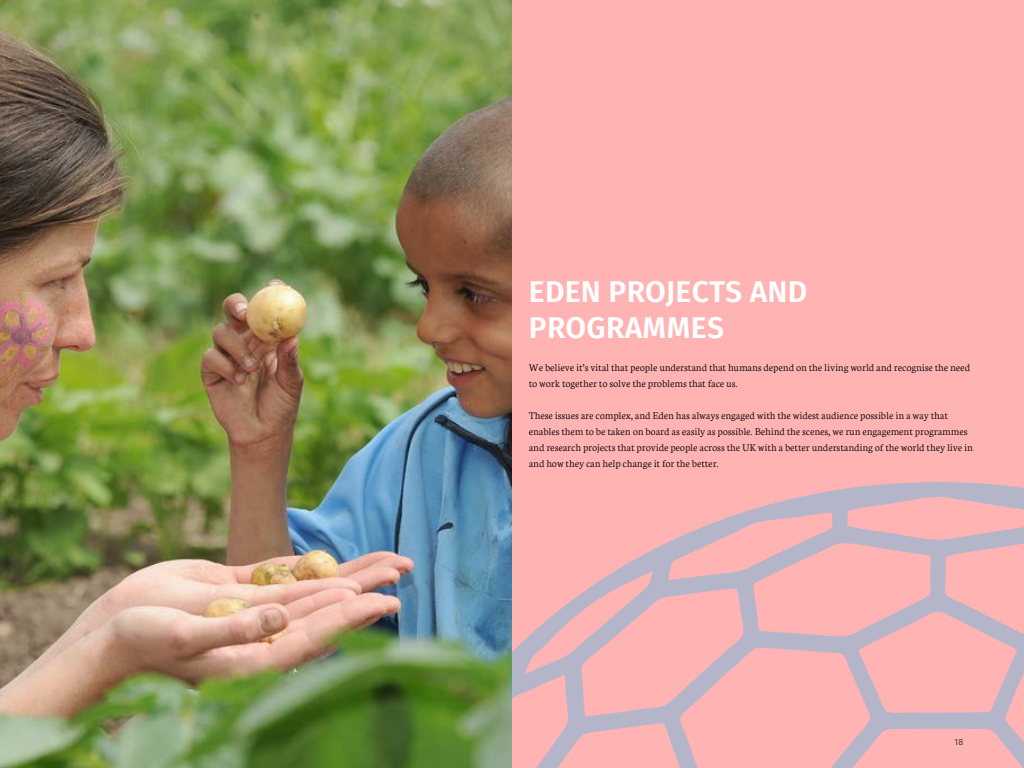
<style>
.page{position:relative;width:1024px;height:768px;background:#fff}
.page>*{position:absolute;margin:0;border:0;box-sizing:border-box;transform-origin:0 0}
.t1{font:600 30px/36px "Fira Sans";letter-spacing:.01em;color:#fff}
.t2{font:300 11px/16px "Neuton";color:#000}
.t3{font:300 9px "Fira Sans";color:#000}
</style>
<div class="page">
<img style="left:0;top:0;width:512px;height:768px">
<div style="left:512px;top:0;width:512px;height:768px;background:#ffb3b3"></div>
<svg style="left:512px;top:482px;width:512px;height:286px"></svg>
<h1 class="t1" style="left:529px;top:272px;width:280px">EDEN PROJECTS AND<br>PROGRAMMES</h1>
<p class="t2" style="left:529px;top:359px;width:443px">We believe it’s vital that people understand that humans depend on the living world and recognise the need to work together to solve the problems that face us.</p>
<p class="t2" style="left:529px;top:407px;width:446px">These issues are complex, and Eden has always engaged with the widest audience possible in a way that enables them to be taken on board as easily as possible. Behind the scenes, we run engagement programmes and research projects that provide people across the UK with a better understanding of the world they live in and how they can help change it for the better.</p>
<p class="t3" style="left:955px;top:736px;width:10px">18</p>
</div>
